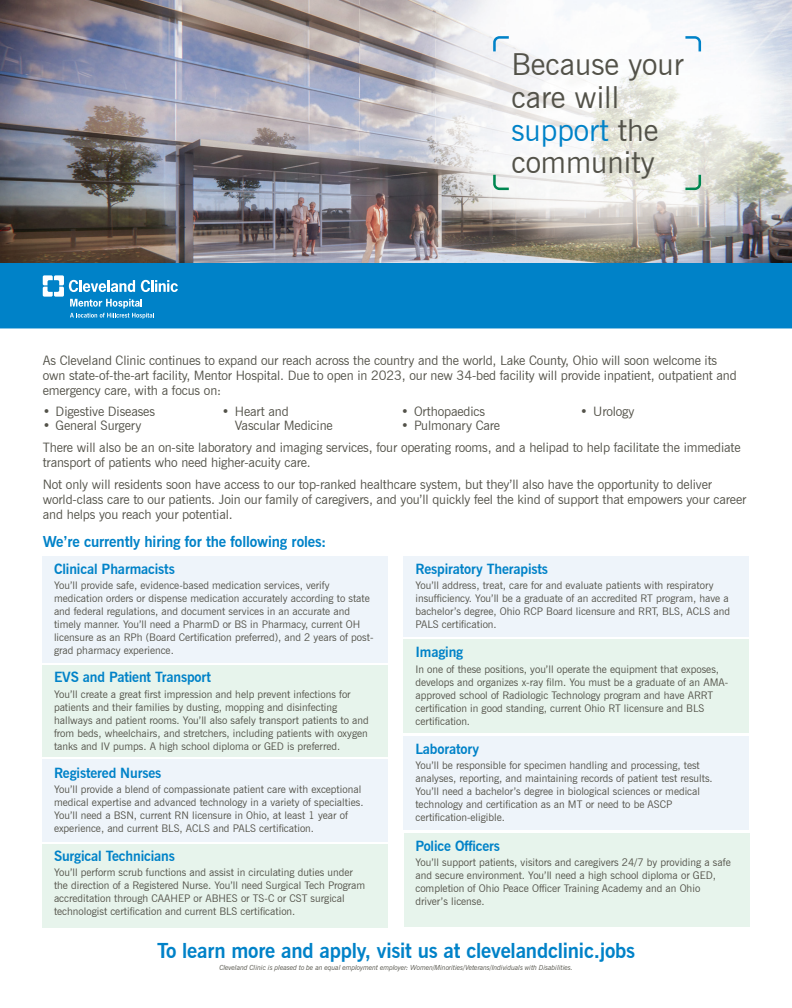
<style>
.page{position:relative;width:792px;height:1008px;background:#fff}
.page>*{position:absolute;margin:0;border:0;box-sizing:border-box;transform-origin:0 0}
.t1{font:30.4px/32.6px "News Gothic BT";color:#535249}
.text{font:700 20.5px "News Gothic BT";letter-spacing:-.01em;color:#0082c8}
.subhead{font:700 15px "News Gothic BT";letter-spacing:-.01em;color:#0082c8}
.subhead2{font:700 14px "News Gothic BT";letter-spacing:-.01em;color:#0082c8}
.text-2{font:13px/15px "News Gothic BT";letter-spacing:-.01em;color:#535249}
.text2{font:10.5px/13px "News Gothic BT";color:#535249}
.t2{font:italic 7px "News Gothic BT";letter-spacing:-.02em;color:#535249}
.s1{color:#0082c8}
</style>
<div class="page">
<div style="left:43px;top:844px;width:345px;height:83px;background:#e7f4ec"></div>
<div style="left:43px;top:759px;width:345px;height:83px;background:#eef4fa"></div>
<div style="left:404px;top:834px;width:345px;height:93px;background:#e7f4ec"></div>
<div style="left:404px;top:736px;width:345px;height:93px;background:#eef4fa"></div>
<div style="left:404px;top:639px;width:345px;height:94px;background:#e7f4ec"></div>
<div style="left:404px;top:556px;width:345px;height:80px;background:#eef4fa"></div>
<div style="left:43px;top:665px;width:345px;height:92px;background:#e7f4ec"></div>
<div style="left:43px;top:556px;width:345px;height:106px;background:#eef4fa"></div>
<img style="left:0;top:0;width:792px;height:263px">
<div style="left:0;top:263px;width:792px;height:65px;background:#0082c8"></div>
<svg style="left:43px;top:275px;width:135px;height:44px;background:#379cd3"></svg>
<svg style="left:493px;top:36px;width:16px;height:15px"></svg>
<svg style="left:493px;top:175px;width:16px;height:15px"></svg>
<svg style="left:685px;top:36px;width:16px;height:15px"></svg>
<svg style="left:685px;top:175px;width:16px;height:15px"></svg>
<p class="t1" style="left:511px;top:48px;width:174px">Because your care will <span class="s1">support</span> the community</p>
<p class="text-2" style="left:43px;top:352px;width:696px">As Cleveland Clinic continues to expand our reach across the country and the world, Lake County, Ohio will soon welcome its own state-of-the-art facility, Mentor Hospital. Due to open in 2023, our new 34-bed facility will provide inpatient, outpatient and emergency care, with a focus on:</p>
<p class="text-2" style="left:43px;top:404px;width:114px">• Digestive Diseases</p>
<p class="text-2" style="left:43px;top:418px;width:100px">• General Surgery</p>
<p class="text-2" style="left:235px;top:404px;width:99px;line-height:14.5px;text-indent:-13px">• Heart and<br>Vascular Medicine</p>
<p class="text-2" style="left:401px;top:404px;width:86px">• Orthopaedics</p>
<p class="text-2" style="left:580px;top:404px;width:56px">• Urology</p>
<p class="text-2" style="left:43px;top:440px;width:699px">There will also be an on-site laboratory and imaging services, four operating rooms, and a helipad to help facilitate the immediate transport of patients who need higher-acuity care.</p>
<p class="text-2" style="left:43px;top:477px;width:705px">Not only will residents soon have access to our top-ranked healthcare system, but they’ll also have the opportunity to deliver world-class care to our patients. Join our family of caregivers, and you’ll quickly feel the kind of support that empowers your career and helps you reach your potential.</p>
<p class="subhead" style="left:43px;top:533px;width:285px">We’re currently hiring for the following roles:</p>
<p class="text-2" style="left:401px;top:418px;width:101px">• Pulmonary Care</p>
<p class="subhead2" style="left:54px;top:560px;width:122px">Clinical Pharmacists</p>
<p class="text2" style="left:54px;top:579px;width:321px">You’ll provide safe, evidence-based medication services, verify medication orders or dispense medication accurately according to state and federal regulations, and document services in an accurate and timely manner. You’ll need a PharmD or BS in Pharmacy, current OH licensure as an RPh (Board Certification preferred), and 2 years of post&shy;grad pharmacy experience.</p>
<p class="subhead2" style="left:54px;top:669px;width:158px">EVS and Patient Transport</p>
<p class="text2" style="left:54px;top:687px;width:316px">You’ll create a great first impression and help prevent infections for patients and their families by dusting, mopping and disinfecting hallways and patient rooms. You’ll also safely transport patients to and from beds, wheelchairs, and stretchers, including patients with oxygen tanks and IV pumps. A high school diploma or GED is preferred.</p>
<p class="subhead2" style="left:54px;top:765px;width:109px">Registered Nurses</p>
<p class="text2" style="left:54px;top:783px;width:311px">You’ll provide a blend of compassionate patient care with exceptional medical expertise and advanced technology in a variety of specialties.<br>You’ll need a BSN, current RN licensure in Ohio, at least 1 year of experience, and current BLS, ACLS and PALS certification.</p>
<p class="subhead2" style="left:54px;top:847px;width:122px">Surgical Technicians</p>
<p class="text2" style="left:54px;top:866px;width:313px">You’ll perform scrub functions and assist in circulating duties under the direction of a Registered Nurse. You’ll need Surgical Tech Program accreditation through CAAHEP or ABHES or TS-C or CST surgical technologist certification and current BLS certification.</p>
<p class="subhead2" style="left:415px;top:560px;width:134px">Respiratory Therapists</p>
<p class="text2" style="left:415px;top:579px;width:316px">You’ll address, treat, care for and evaluate patients with respiratory insufficiency. You’ll be a graduate of an accredited RT program, have a bachelor’s degree, Ohio RCP Board licensure and RRT, BLS, ACLS and PALS certification.</p>
<p class="subhead2" style="left:415px;top:644px;width:49px">Imaging</p>
<p class="text2" style="left:415px;top:662px;width:314px">In one of these positions, you’ll operate the equipment that exposes, develops and organizes x-ray film. You must be a graduate of an AMA&shy;approved school of Radiologic Technology program and have ARRT certification in good standing, current Ohio RT licensure and BLS certification.</p>
<p class="subhead2" style="left:415px;top:740px;width:65px">Laboratory</p>
<p class="text2" style="left:415px;top:759px;width:299px">You’ll be responsible for specimen handling and processing, test analyses, reporting, and maintaining records of patient test results.<br>You’ll need a bachelor’s degree in biological sciences or medical technology and certification as an MT or need to be ASCP certification-eligible.</p>
<p class="subhead2" style="left:415px;top:837px;width:86px">Police Officers</p>
<p class="text2" style="left:415px;top:856px;width:317px">You’ll support patients, visitors and caregivers 24/7 by providing a safe and secure environment. You’ll need a high school diploma or GED, completion of Ohio Peace Officer Training Academy and an Ohio driver’s license.</p>
<p class="text" style="left:157px;top:938px;width:480px">To learn more and apply, visit us at clevelandclinic.jobs</p>
<p class="t2" style="left:219px;top:963px;width:355px">Cleveland Clinic is pleased to be an equal employment employer: Women/Minorities/Veterans/Individuals with Disabilities.</p>
</div>
